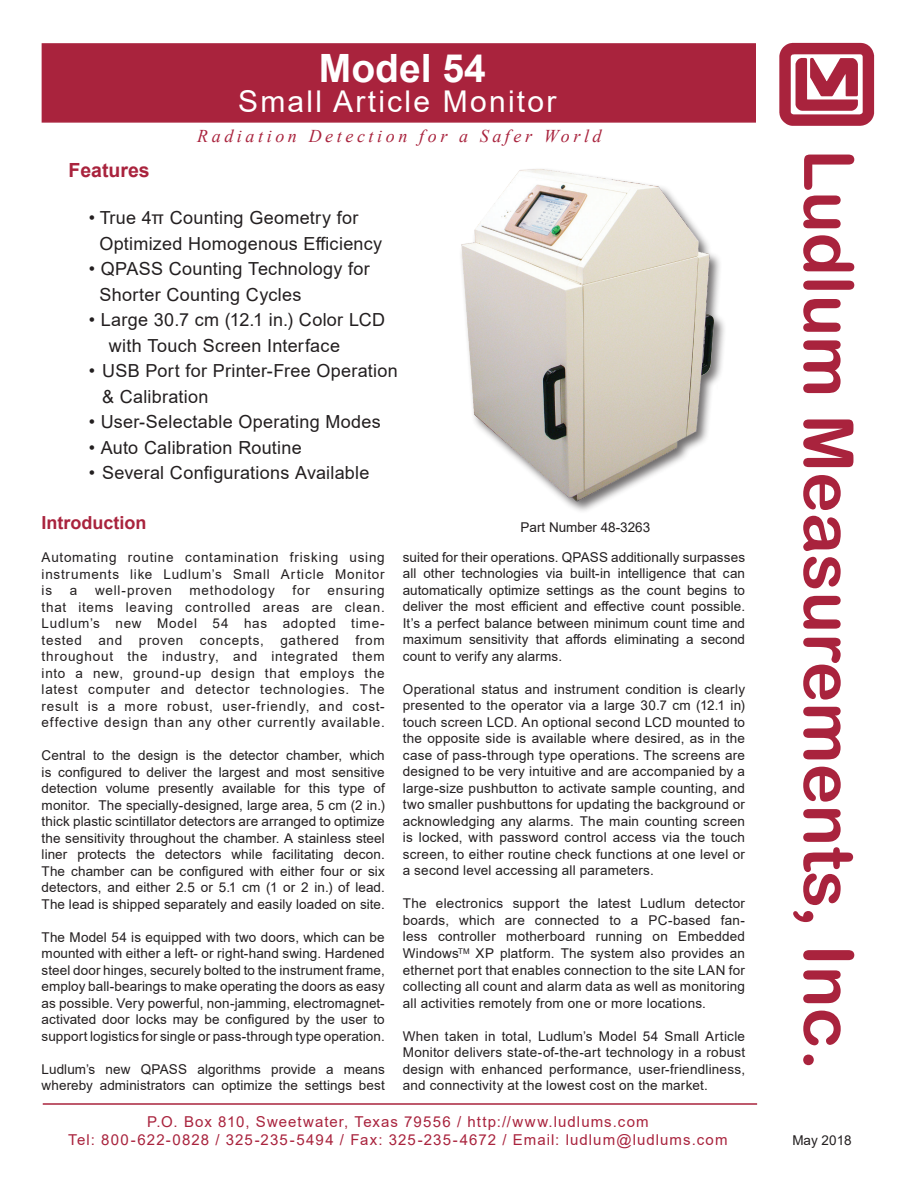
<style>
.page{position:relative;width:918px;height:1188px;background:#fff}
.page>*{position:absolute;margin:0;border:0;box-sizing:border-box;transform-origin:0 0}
.t1{font:69px "Arial Rounded MT Bold";color:#a9233d}
.t2{font:700 39px "Arial";color:#fff}
.t3{font:30px "Arial";letter-spacing:.075em;color:#fff}
.t4{font:700 19.5px "Arial";color:#a9233d}
.t5{font:18px/25.5px "Arial";letter-spacing:.015em;color:#231f20}
.t6{font:italic 18px "Times New Roman";letter-spacing:.2em;color:#a9233d}
.t7{font:700 18px "Arial";color:#a9233d}
.t8{font:15px/18px "Arial";letter-spacing:.07em;color:#a9233d;text-align:center}
.t9{font:13.5px/16.5px "Arial";letter-spacing:.015em;color:#231f20;text-align:justify}
.t10{font:13.5px "Arial";letter-spacing:.055em;color:#231f20}
.t11{font:13.5px "Arial";letter-spacing:.06em;color:#231f20}
.s1{font-size:72px}
</style>
<div class="page">
<img style="left:779px;top:42px;width:96px;height:84px">
<hr style="left:43px;top:1103px;width:714px;height:2px;background:#a9233d">
<div style="left:459px;top:167px;width:268px;height:348px;background:#231f20;opacity:.65"></div>
<img style="left:459px;top:167px;width:260px;height:337px">
<div style="left:42px;top:43px;width:714px;height:80px;background:#a9233d;border:2px solid #a9233d"></div>
<h2 class="t2" style="left:319px;top:41px;width:168px">Model 54</h2>
<h3 class="t3" style="left:238px;top:81px;width:320px">Small Article Monitor</h3>
<h3 class="t6" style="left:197px;top:123px;width:406px">Radiation Detection for a Safer World</h3>
<h3 class="t4" style="left:68px;top:157px;width:83px">Features</h3>
<h3 class="t5" style="left:99px;top:205px;width:284px;text-indent:-11px">• True 4π Counting Geometry for<br>Optimized Homogenous Efficiency</h3>
<h3 class="t5" style="left:99px;top:256px;width:272px;text-indent:-11px">• QPASS Counting Technology for<br>Shorter Counting Cycles</h3>
<h3 class="t5" style="left:109px;top:307px;width:278px;text-indent:-20px">• Large 30.7 cm (12.1 in.) Color LCD with Touch Screen Interface</h3>
<h3 class="t5" style="left:102px;top:358px;width:297px;text-indent:-14px">• USB Port for Printer-Free Operation &amp; Calibration</h3>
<h3 class="t5" style="left:89px;top:409px;width:294px">• User-Selectable Operating Modes</h3>
<h3 class="t5" style="left:89px;top:435px;width:215px">• Auto Calibration Routine</h3>
<h3 class="t5" style="left:89px;top:460px;width:282px">• Several Configurations Available</h3>
<h3 class="t7" style="left:42px;top:510px;width:106px">Introduction</h3>
<p class="t9" style="left:42px;top:549px;width:345px">Automating routine contamination frisking using instruments like Ludlum’s Small Article Monitor is</p>
<p class="t9" style="left:70px;top:582px;width:9px">a</p>
<p class="t10" style="left:95px;top:581px;width:78px">well-proven</p>
<p class="t11" style="left:190px;top:581px;width:87px">methodology</p>
<p class="t9" style="left:293px;top:582px;width:19px">for</p>
<p class="t9" style="left:42px;top:582px;width:345px;text-indent:286px">ensuring that items leaving controlled areas are clean.<br>Ludlum’s new Model 54 has adopted time&shy;tested and proven concepts, gathered from throughout the industry, and integrated them into a new, ground-up design that employs the latest computer and detector technologies. The result is a more robust, user-friendly, and cost&shy;effective design than any other currently available.</p>
<p class="t9" style="left:42px;top:747px;width:345px">Central to the design is the detector chamber, which is configured to deliver the largest and most sensitive detection volume presently available for this type of monitor. The specially-designed, large area, 5 cm (2 in.) thick plastic scintillator detectors are arranged to optimize the sensitivity throughout the chamber. A stainless steel liner protects the detectors while facilitating decon.<br>The chamber can be configured with either four or six detectors, and either 2.5 or 5.1 cm (1 or 2 in.) of lead.<br>The lead is shipped separately and easily loaded on site.</p>
<p class="t9" style="left:42px;top:929px;width:345px">The Model 54 is equipped with two doors, which can be mounted with either a left- or right-hand swing. Hardened steel door hinges, securely bolted to the instrument frame, employ ball-bearings to make operating the doors as easy as possible. Very powerful, non-jamming, electromagnet&shy;activated door locks may be configured by the user to support logistics for single or pass-through type operation.</p>
<p class="t9" style="left:42px;top:1061px;width:345px">Ludlum’s new QPASS algorithms provide a means whereby administrators can optimize the settings best</p>
<p class="t9" style="left:520px;top:518px;width:131px">Part Number 48-3263</p>
<p class="t9" style="left:403px;top:549px;width:344px">suited for their operations. QPASS additionally surpasses all other technologies via built-in intelligence that can automatically optimize settings as the count begins to deliver the most efficient and effective count possible.<br>It’s a perfect balance between minimum count time and maximum sensitivity that affords eliminating a second count to verify any alarms.</p>
<p class="t9" style="left:403px;top:681px;width:344px">Operational status and instrument condition is clearly presented to the operator via a large 30.7 cm (12.1 in) touch screen LCD. An optional second LCD mounted to the opposite side is available where desired, as in the case of pass-through type operations. The screens are designed to be very intuitive and are accompanied by a large-size pushbutton to activate sample counting, and two smaller pushbuttons for updating the background or acknowledging any alarms. The main counting screen is locked, with password control access via the touch screen, to either routine check functions at one level or a second level accessing all parameters.</p>
<p class="t9" style="left:403px;top:895px;width:344px">The electronics support the latest Ludlum detector boards, which are connected to a PC-based fan&shy;less controller motherboard running on Embedded Windows<sup>TM</sup> XP platform. The system also provides an ethernet port that enables connection to the site LAN for collecting all count and alarm data as well as monitoring all activities remotely from one or more locations.</p>
<p class="t9" style="left:403px;top:1027px;width:344px">When taken in total, Ludlum’s Model 54 Small Article Monitor delivers state-of-the-art technology in a robust design with enhanced performance, user-friendliness, and connectivity at the lowest cost on the market.</p>
<p class="t8" style="left:68px;top:1113px;width:661px">P.O. Box 810, Sweetwater, Texas 79556 / http://www.ludlums.com<br>Tel: 800-622-0828 / 325-235-5494 / Fax: 325-235-4672 / Email: ludlum@ludlums.com</p>
<h1 class="t1" style="left:869px;top:149px;width:923px;rotate:90deg">Ludlum Measurements, Inc<span class="s1">.</span></h1>
<p class="t9" style="left:792px;top:1132px;width:61px">May 2018</p>
</div>
